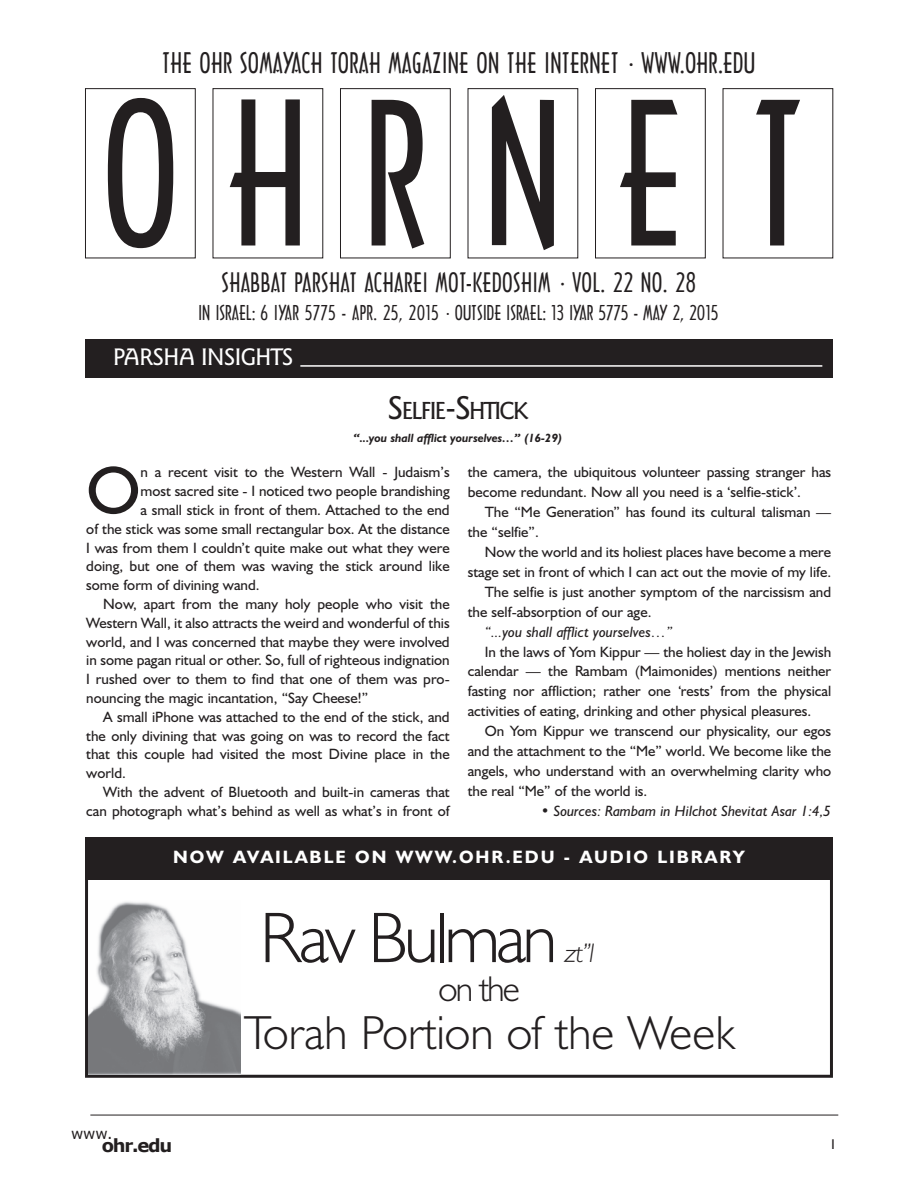
<style>
.page{position:relative;width:918px;height:1188px;background:#fff}
.page>*{position:absolute;margin:0;border:0;box-sizing:border-box;transform-origin:0 0}
.t1{font:189px "Architecture Plain";letter-spacing:.295em;color:#231f20}
.t2{font:300 72px "Humanist 521 BT";letter-spacing:-.05em;color:#231f20}
.t3{font:67.65px "Humanist 521 BT";color:#231f20}
.t4{font:300 48px "Humanist 521 BT";color:#231f20}
.t5{font:300 36px "Humanist 521 BT";color:#231f20}
.t6{font:27px "Architecture Plain";letter-spacing:.015em;color:#231f20}
.t7{font:italic 300 27px "Humanist 521 BT";color:#231f20}
.t8{font:25.5px "Architecture Plain";letter-spacing:.015em;color:#231f20}
.t9{font:500 24.75px "Goudy Sans IT Cby BT";letter-spacing:-.07em;color:#231f20}
.t10{font:500 24px "Goudy Sans IT Cby BT";letter-spacing:-.025em;color:#fff}
.t11{font:19.5px "Architecture Plain";color:#231f20}
.t12{font:700 18px "Humanist 521 BT";letter-spacing:.11em;color:#fff}
.t13{font:700 18px "Verdana";letter-spacing:-.07em;color:#231f20}
.t14{font:15px/20px "Humanist 521 BT";color:#231f20}
.t15{font:italic 15px "Humanist 521 BT";color:#231f20}
.t16{font:15px "Verdana";color:#231f20}
.t17{font:14.25px "Humanist 521 BT";color:#231f20}
.t18{font:italic 700 12px "Humanist 521 BT";color:#231f20}
.s1{font-size:33px}
</style>
<div class="page">
<div style="left:85px;top:88px;width:111px;height:170px;border:1px solid #231f20"></div>
<div style="left:340px;top:88px;width:111px;height:170px;border:1px solid #231f20"></div>
<div style="left:595px;top:88px;width:111px;height:170px;border:1px solid #231f20"></div>
<hr style="left:90px;top:1115px;width:748px;height:1px;background:#231f20">
<div style="left:85px;top:340px;width:748px;height:38px;background:#231f20"></div>
<hr style="left:300px;top:365px;width:522px;height:2px;background:#fff">
<div style="left:85px;top:861px;width:748px;height:217px;border:3px solid #231f20"></div>
<img style="left:88px;top:901px;width:152px;height:173px">
<div style="left:85px;top:837px;width:748px;height:43px;background:#231f20"></div>
<h3 class="t6" style="left:162px;top:48px;width:595px">THE OHR SOMAYACH TORAH MAGAZINE ON THE INTERNET • WWW.OHR.EDU</h3>
<h1 class="t1" style="left:101px;top:70px;width:706px">OHRNET</h1>
<h3 class="t8" style="left:222px;top:268px;width:476px">SHABBAT PARSHAT ACHAREI MOT-KEDOSHIM • VOL. 22 NO. 28</h3>
<h3 class="t11" style="left:198px;top:302px;width:522px">IN ISRAEL: 6 IYAR 5775 - APR. 25, 2015 • OUTSIDE ISRAEL: 13 IYAR 5775 - MAY 2, 2015</h3>
<h3 class="t10" style="left:113px;top:343px;width:182px">PARSHA INSIGHTS</h3>
<h3 class="t9" style="left:388px;top:396px;width:142px"><span class="s1">S</span>ELFIE<span class="s1">-S</span>HTICK</h3>
<p class="t18" style="left:353px;top:431px;width:211px">“...you shall afflict yourselves…” (16-29)</p>
<h3 class="t3" style="left:86px;top:450px;width:56px">O</h3>
<p class="t14" style="left:140px;top:462px;width:311px">n a recent visit to the Western Wall - Judaism’s</p>
<p class="t14" style="left:140px;top:481px;width:311px">most sacred site - I noticed two people brandishing</p>
<p class="t14" style="left:140px;top:500px;width:311px">a small stick in front of them. Attached to the end</p>
<p class="t14" style="left:86px;top:519px;width:365px">of the stick was some small rectangular box. At the distance</p>
<p class="t14" style="left:86px;top:537px;width:365px">I was from them I couldn’t quite make out what they were</p>
<p class="t14" style="left:86px;top:556px;width:365px">doing, but one of them was waving the stick around like</p>
<p class="t14" style="left:86px;top:575px;width:175px">some form of divining wand.</p>
<p class="t14" style="left:103px;top:594px;width:348px">Now, apart from the many holy people who visit the</p>
<p class="t14" style="left:86px;top:613px;width:365px">Western Wall, it also attracts the weird and wonderful of this</p>
<p class="t14" style="left:86px;top:631px;width:365px">world, and I was concerned that maybe they were involved</p>
<p class="t14" style="left:86px;top:650px;width:365px">in some pagan ritual or other. So, full of righteous indignation</p>
<p class="t14" style="left:86px;top:669px;width:365px">I rushed over to them to find that one of them was pro-</p>
<p class="t14" style="left:86px;top:688px;width:283px">nouncing the magic incantation, “Say Cheese!”</p>
<p class="t14" style="left:103px;top:707px;width:348px">A small iPhone was attached to the end of the stick, and</p>
<p class="t14" style="left:86px;top:725px;width:365px">the only divining that was going on was to record the fact</p>
<p class="t14" style="left:86px;top:744px;width:365px">that this couple had visited the most Divine place in the</p>
<p class="t14" style="left:86px;top:763px;width:41px">world.</p>
<p class="t14" style="left:103px;top:782px;width:348px">With the advent of Bluetooth and built-in cameras that</p>
<p class="t14" style="left:86px;top:801px;width:365px">can photograph what’s behind as well as what’s in front of</p>
<p class="t14" style="left:468px;top:462px;width:365px">the camera, the ubiquitous volunteer passing stranger has become redundant. Now all you need is a ‘selfie-stick’.</p>
<p class="t14" style="left:468px;top:502px;width:365px;text-indent:17px">The “Me Generation” has found its cultural talisman — the “selfie”.</p>
<p class="t14" style="left:485px;top:542px;width:348px">Now the world and its holiest places have become a mere</p>
<p class="t14" style="left:468px;top:562px;width:365px">stage set in front of which I can act out the movie of my life.</p>
<p class="t14" style="left:485px;top:582px;width:348px">The selfie is just another symptom of the narcissism and</p>
<p class="t14" style="left:468px;top:602px;width:185px">the self-absorption of our age.</p>
<p class="t15" style="left:485px;top:623px;width:189px">“...you shall afflict yourselves…”</p>
<p class="t14" style="left:468px;top:641px;width:365px;text-align:justify;text-indent:17px">In the laws of Yom Kippur — the holiest day in the Jewish calendar — the Rambam (Maimonides) mentions neither fasting nor affliction; rather one ‘rests’ from the physical activities of eating, drinking and other physical pleasures.</p>
<p class="t14" style="left:468px;top:721px;width:365px;text-align:justify;text-indent:17px">On Yom Kippur we transcend our physicality, our egos and the attachment to the “Me” world. We become like the angels, who understand with an overwhelming clarity who the real “Me” of the world is.</p>
<p class="t15" style="left:541px;top:802px;width:292px">• Sources: Rambam in Hilchot Shevitat Asar 1:4,5</p>
<p class="t12" style="left:173px;top:846px;width:573px">NOW AVAILABLE ON WWW.OHR.EDU - AUDIO LIBRARY</p>
<h2 class="t2" style="left:260px;top:895px;width:299px">Rav Bulman</h2>
<h3 class="t5" style="left:438px;top:968px;width:83px">on the</h3>
<h3 class="t7" style="left:565px;top:936px;width:31px">zt”l</h3>
<p class="t16" style="left:71px;top:1124px;width:43px">www.</p>
<p class="t13" style="left:102px;top:1134px;width:72px">ohr.edu</p>
<h3 class="t4" style="left:244px;top:1004px;width:493px">Torah Portion of the Week</h3>
<p class="t17" style="left:830px;top:1136px;width:9px">1</p>
</div>
